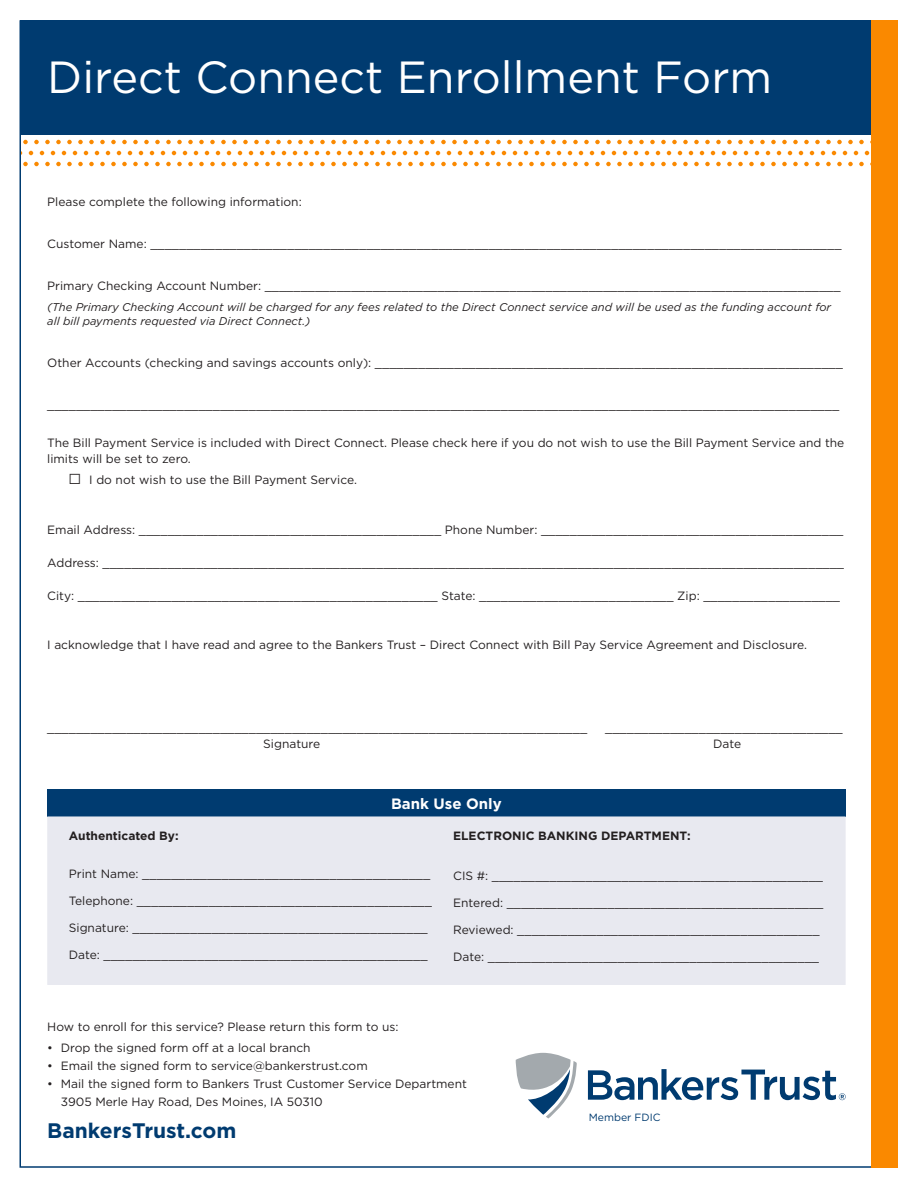
<style>
.page{position:relative;width:918px;height:1188px;background:#fff}
.page>*{position:absolute;margin:0;border:0;box-sizing:border-box;transform-origin:0 0}
.t1{font:45px "Gotham";color:#fff}
.t2{font:700 21px "Gotham";color:#003b70}
.t3{font:700 15px "Gotham";color:#fff}
.t4{font:12px/16.5px "Gotham";color:#231f20}
.t5{font:700 12px "Gotham";color:#231f20}
.t6{font:italic 11.25px/14.4px "Gotham";color:#231f20}
.t7{font:10.5px "Gotham";color:#003b70}
</style>
<div class="page">
<svg style="left:23px;top:139px;width:848px;height:28px"></svg>
<div style="left:20px;top:20px;width:864px;height:115px;background:#003b70"></div>
<div style="left:871px;top:20px;width:27px;height:1148px;background:#fa8900"></div>
<svg style="left:516px;top:1053px;width:61px;height:66px"></svg>
<svg style="left:588px;top:1069px;width:258px;height:31px"></svg>
<div style="left:47px;top:789px;width:799px;height:27px;background:#003b70"></div>
<div style="left:47px;top:816px;width:799px;height:169px;background:#e8e9f0"></div>
<p class="t1" style="left:47px;top:48px;width:727px">Direct Connect Enrollment Form</p>
<p class="t4" style="left:47px;top:193px;width:256px">Please complete the following information:</p>
<p class="t4" style="left:47px;top:235px;width:796px">Customer Name: ________________________________________________________________________________________________</p>
<p class="t4" style="left:47px;top:277px;width:795px">Primary Checking Account Number: ________________________________________________________________________________</p>
<p class="t6" style="left:47px;top:299px;width:785px">(The Primary Checking Account will be charged for any fees related to the Direct Connect service and will be used as the funding account for all bill payments requested via Direct Connect.)</p>
<p class="t4" style="left:47px;top:354px;width:797px">Other Accounts (checking and savings accounts only): _________________________________________________________________</p>
<p class="t4" style="left:47px;top:396px;width:793px">______________________________________________________________________________________________________________</p>
<p class="t4" style="left:47px;top:434px;width:799px">The Bill Payment Service is included with Direct Connect. Please check here if you do not wish to use the Bill Payment Service and the limits will be set to zero.</p>
<p class="t4" style="left:89px;top:471px;width:269px">I do not wish to use the Bill Payment Service.</p>
<p class="t4" style="left:47px;top:521px;width:798px">Email Address: __________________________________________ Phone Number: __________________________________________</p>
<p class="t4" style="left:47px;top:554px;width:798px">Address: _______________________________________________________________________________________________________</p>
<p class="t4" style="left:47px;top:587px;width:794px">City: __________________________________________________ State: ___________________________ Zip: ___________________</p>
<p class="t4" style="left:47px;top:636px;width:761px">I acknowledge that I have read and agree to the Bankers Trust – Direct Connect with Bill Pay Service Agreement and Disclosure.</p>
<p class="t4" style="left:47px;top:719px;width:541px">___________________________________________________________________________</p>
<p class="t4" style="left:605px;top:719px;width:239px">_________________________________</p>
<p class="t4" style="left:263px;top:735px;width:59px">Signature</p>
<p class="t4" style="left:713px;top:735px;width:30px">Date</p>
<p class="t3" style="left:391px;top:793px;width:112px">Bank Use Only</p>
<p class="t5" style="left:69px;top:827px;width:111px">Authenticated By:</p>
<p class="t4" style="left:69px;top:865px;width:363px">Print Name: ________________________________________</p>
<p class="t4" style="left:69px;top:892px;width:365px">Telephone: _________________________________________</p>
<p class="t4" style="left:69px;top:919px;width:360px">Signature: _________________________________________</p>
<p class="t4" style="left:69px;top:946px;width:360px">Date: _____________________________________________</p>
<p class="t5" style="left:453px;top:827px;width:239px">ELECTRONIC BANKING DEPARTMENT:</p>
<p class="t4" style="left:453px;top:867px;width:371px">CIS #: ______________________________________________</p>
<p class="t4" style="left:453px;top:894px;width:372px">Entered: ____________________________________________</p>
<p class="t4" style="left:453px;top:921px;width:368px">Reviewed: __________________________________________</p>
<p class="t4" style="left:453px;top:948px;width:367px">Date: ______________________________________________</p>
<p class="t4" style="left:47px;top:1018px;width:353px">How to enroll for this service? Please return this form to us:</p>
<p class="t4" style="left:47px;top:1039px;width:265px">• Drop the signed form off at a local branch</p>
<p class="t4" style="left:47px;top:1057px;width:322px">• Email the signed form to service@bankerstrust.com</p>
<p class="t4" style="left:47px;top:1075px;width:421px">• Mail the signed form to Bankers Trust Customer Service Department</p>
<p class="t4" style="left:61px;top:1093px;width:264px">3905 Merle Hay Road, Des Moines, IA 50310</p>
<p class="t2" style="left:47px;top:1116px;width:191px">BankersTrust.com</p>
<p class="t7" style="left:589px;top:1110px;width:73px">Member FDIC</p>
</div>
